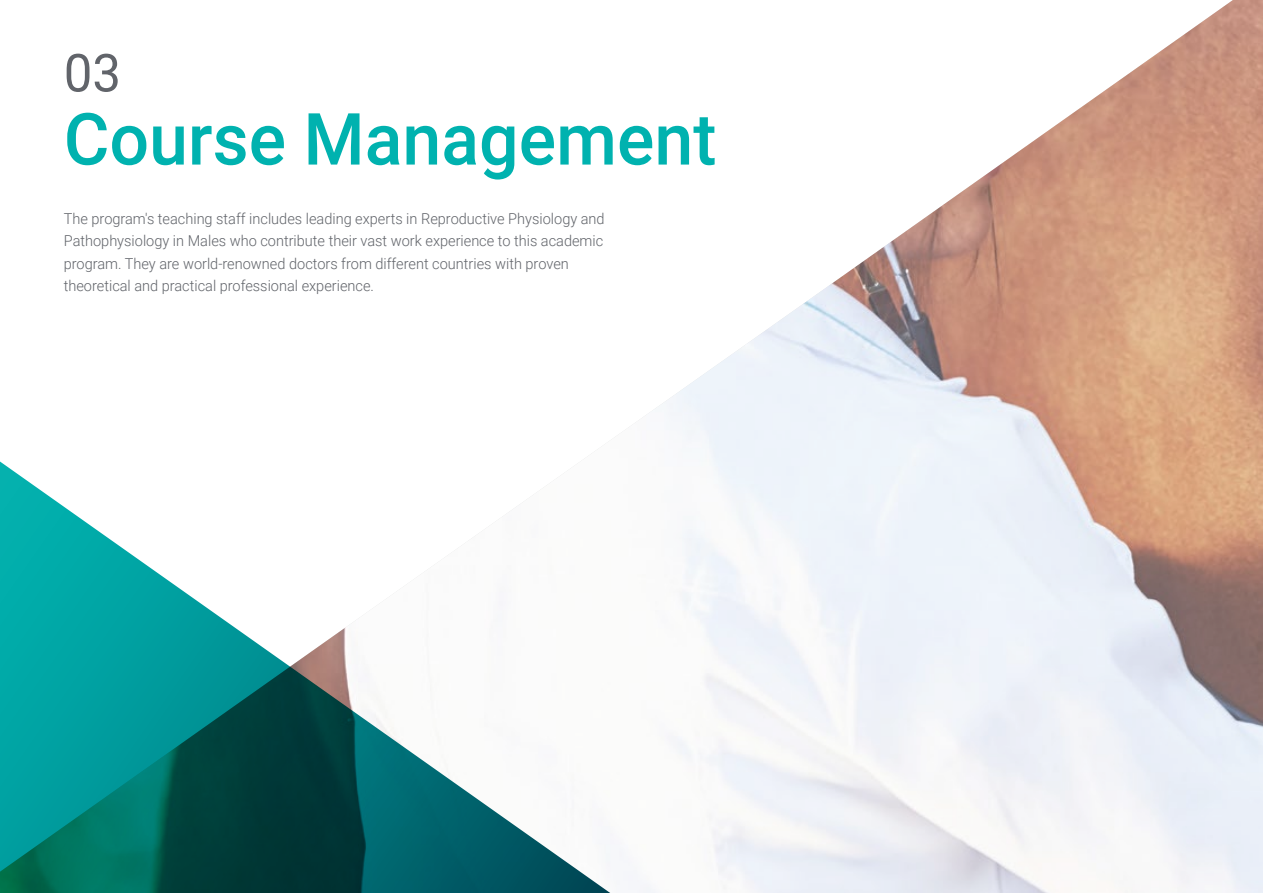
<style>
.page{position:relative;width:1263px;height:893px;background:#fff}
.page>*{position:absolute;margin:0;border:0;box-sizing:border-box;transform-origin:0 0}
.t1{font:500 72px "Roboto";color:#00b2af}
.t2{font:52.5px "Roboto";color:#61646a}
.t3{font:300 15px/22.5px "Roboto";color:#61646a}
</style>
<div class="page">
<img style="left:611px;top:0;width:652px;height:893px">
<svg style="left:0;top:446px;width:640px;height:447px"></svg>
<h2 class="t2" style="left:64px;top:36px;width:59px">03</h2>
<h1 class="t1" style="left:64px;top:89px;width:654px">Course Management</h1>
<p class="t3" style="left:64px;top:207px;width:542px">The program's teaching staff includes leading experts in Reproductive Physiology and Pathophysiology in Males who contribute their vast work experience to this academic program. They are world-renowned doctors from different countries with proven theoretical and practical professional experience.</p>
</div>
